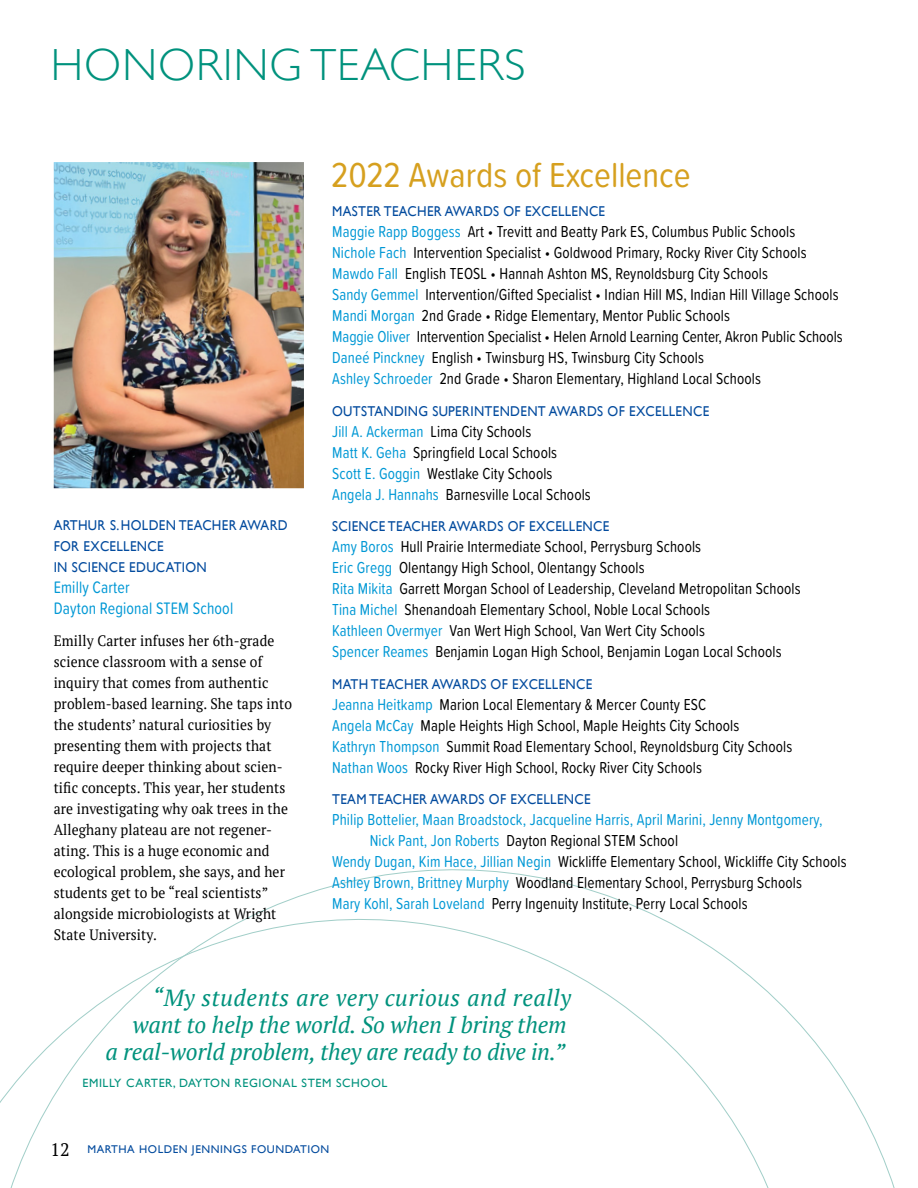
<style>
.page{position:relative;width:918px;height:1188px;background:#fff}
.page>*{position:absolute;margin:0;border:0;box-sizing:border-box;transform-origin:0 0}
.t1{font:300 45px "Gill Sans";letter-spacing:.025em;color:#00927d}
.t2{font:36px "Proxima Soft Cond";color:#d6a01f}
.t3{font:italic 23.25px/27px "PT Serif";letter-spacing:-.005em;color:#00927d;text-align:right}
.t4{font:17.25px/21px "Proxima Soft Cond";letter-spacing:.01em;color:#0098d5;scale:.92 1}
.t5{font:16.5px/21px "Proxima Soft Cond";letter-spacing:.01em;color:#000;scale:.92 1}
.t6{font:16.5px "Proxima Soft Cond";letter-spacing:.01em;color:#0098d5;scale:.92 1}
.t7{font:15px/21px "PT Serif";letter-spacing:.01em;color:#000;scale:.92 1}
.t8{font:14.25px/21px "Gill Sans";letter-spacing:.025em;color:#034b9e;scale:.92 1}
.t9{font:12px "Gill Sans";letter-spacing:.05em;color:#00927d}
.t10{font:11.25px "Gill Sans";letter-spacing:.05em;color:#034b9e}
.s1{color:#0098d5}
.s2{font-family:"PT Serif";font-size:18px;color:#000}
</style>
<div class="page">
<svg style="left:0;top:869px;width:895px;height:319px"></svg>
<img style="left:54px;top:162px;width:250px;height:326px">
<h1 class="t1" style="left:51px;top:39px;width:476px">HONORING TEACHERS</h1>
<p class="t8" style="left:54px;top:515px;width:84px">ARTHUR S. HOLDEN</p>
<p class="t8" style="left:179px;top:515px;width:120px">TEACHER AWARD</p>
<p class="t8" style="left:54px;top:536px;width:168px">FOR EXCELLENCE<br>IN SCIENCE EDUCATION</p>
<p class="t4" style="left:54px;top:576px;width:197px">Emilly Carter<br>Dayton Regional STEM School</p>
<p class="t7" style="left:54px;top:630px;width:261px">Emilly Carter infuses her 6th-grade science classroom with a sense of inquiry that comes from authentic problem-based learning. She taps into the students’ natural curiosities by presenting them with projects that require deeper thinking about scien&shy;tific concepts. This year, her students are investigating why oak trees in the Alleghany plateau are not regener&shy;ating. This is a huge economic and ecological problem, she says, and her students get to be “real scientists” alongside microbiologists at Wright State University.</p>
<h2 class="t2" style="left:331px;top:149px;width:361px">2022 Awards of Excellence</h2>
<p class="t8" style="left:332px;top:201px;width:298px">MASTER TEACHER AWARDS OF EXCELLENCE</p>
<p class="t5" style="left:332px;top:221px;width:556px"><span class="s1">Maggie Rapp Boggess</span> Art • Trevitt and Beatty Park ES, Columbus Public Schools <span class="s1">Nichole Fach</span> Intervention Specialist • Goldwood Primary, Rocky River City Schools <span class="s1">Mawdo Fall</span> English TEOSL • Hannah Ashton MS, Reynoldsburg City Schools<br><span class="s1">Sandy Gemmel</span> Intervention/Gifted Specialist • Indian Hill MS, Indian Hill Village Schools <span class="s1">Mandi Morgan</span> 2nd Grade • Ridge Elementary, Mentor Public Schools<br><span class="s1">Maggie Oliver</span> Intervention Specialist • Helen Arnold Learning Center, Akron Public Schools <span class="s1">Daneé Pinckney</span> English • Twinsburg HS, Twinsburg City Schools<br><span class="s1">Ashley Schroeder</span> 2nd Grade • Sharon Elementary, Highland Local Schools</p>
<p class="t8" style="left:332px;top:400px;width:411px">OUTSTANDING SUPERINTENDENT AWARDS OF EXCELLENCE</p>
<p class="t5" style="left:332px;top:420px;width:283px"><span class="s1">Jill A. Ackerman</span> Lima City Schools<br><span class="s1">Matt K. Geha</span> Springfield Local Schools<br><span class="s1">Scott E. Goggin</span> Westlake City Schools <span class="s1">Angela J. Hannahs</span> Barnesville Local Schools</p>
<p class="t8" style="left:332px;top:516px;width:303px">SCIENCE TEACHER AWARDS OF EXCELLENCE</p>
<p class="t5" style="left:332px;top:536px;width:511px"><span class="s1">Amy Boros</span> Hull Prairie Intermediate School, Perrysburg Schools<br><span class="s1">Eric Gregg</span> Olentangy High School, Olentangy Schools<br><span class="s1">Rita Mikita</span> Garrett Morgan School of Leadership, Cleveland Metropolitan Schools <span class="s1">Tina Michel</span> Shenandoah Elementary School, Noble Local Schools<br><span class="s1">Kathleen Overmyer</span> Van Wert High School, Van Wert City Schools<br><span class="s1">Spencer Reames</span> Benjamin Logan High School, Benjamin Logan Local Schools</p>
<p class="t8" style="left:332px;top:673px;width:284px">MATH TEACHER AWARDS OF EXCELLENCE</p>
<p class="t5" style="left:332px;top:693px;width:502px"><span class="s1">Jeanna Heitkamp</span> Marion Local Elementary &amp; Mercer County ESC<br><span class="s1">Angela McCay</span> Maple Heights High School, Maple Heights City Schools<br><span class="s1">Kathryn Thompson</span> Summit Road Elementary School, Reynoldsburg City Schools <span class="s1">Nathan Woos</span> Rocky River High School, Rocky River City Schools</p>
<p class="t8" style="left:332px;top:789px;width:282px">TEAM TEACHER AWARDS OF EXCELLENCE</p>
<p class="t6" style="left:332px;top:808px;width:535px">Philip Bottelier, Maan Broadstock, Jacqueline Harris, April Marini, Jenny Montgomery,</p>
<p class="t5" style="left:370px;top:830px;width:337px"><span class="s1">Nick Pant, Jon Roberts</span> Dayton Regional STEM School</p>
<p class="t5" style="left:332px;top:851px;width:561px"><span class="s1">Wendy Dugan, Kim Hace, Jillian Negin</span> Wickliffe Elementary School, Wickliffe City Schools</p>
<p class="t5" style="left:332px;top:872px;width:512px"><span class="s1">Ashley Brown, Brittney Murphy</span> Woodland Elementary School, Perrysburg Schools</p>
<p class="t5" style="left:332px;top:893px;width:453px"><span class="s1">Mary Kohl, Sarah Loveland</span> Perry Ingenuity Institute, Perry Local Schools</p>
<h3 class="t3" style="left:106px;top:984px;width:467px">“My students are very curious and really want to help the world. So when I bring them<br>a real-world problem, they are ready to dive in.”</h3>
<p class="t9" style="left:82px;top:1076px;width:306px">EM ILLY CARTER, DAYTON REGIONAL STEM SCHOOL</p>
<p class="t10" style="left:50px;top:1143px;width:280px"><span class="s2">12</span> MARTHA HOLDEN JENNINGS FOUNDATION</p>
</div>
